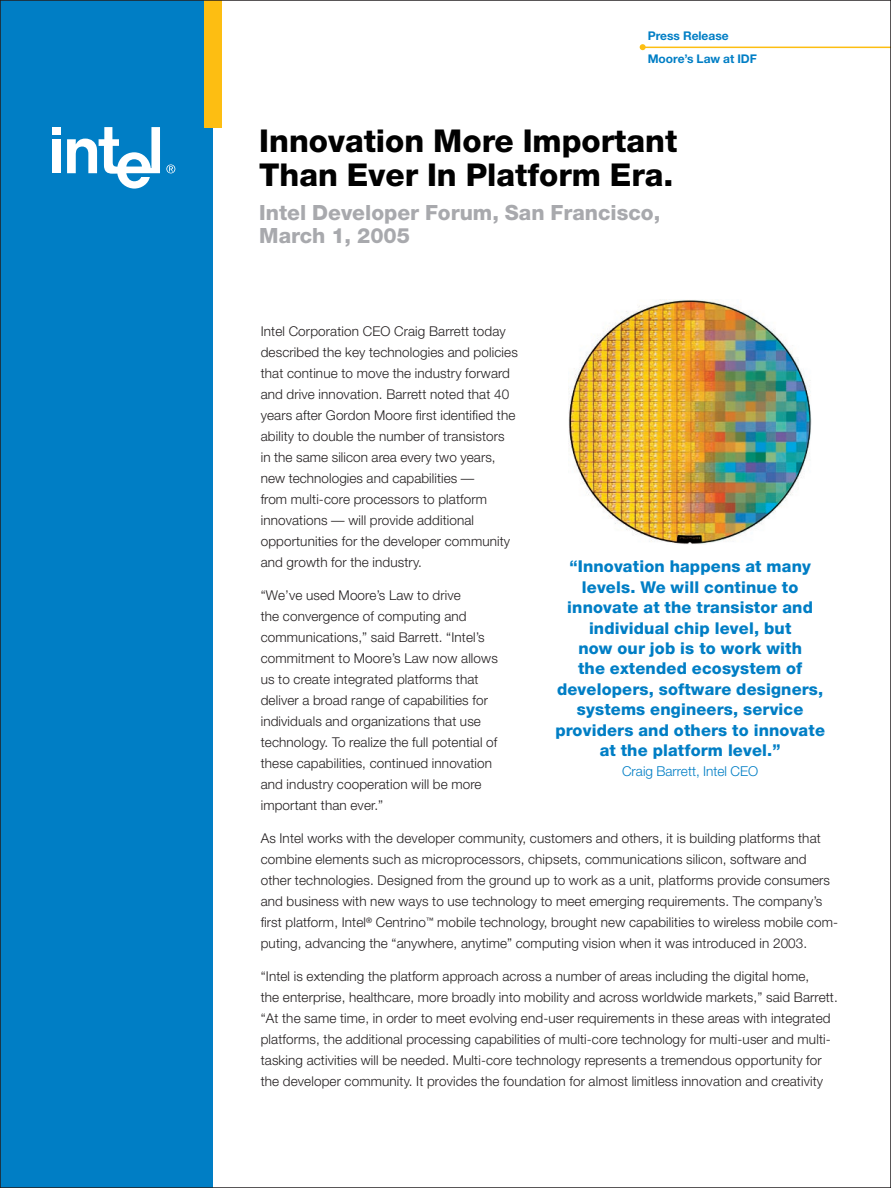
<style>
.page{position:relative;width:891px;height:1188px;background:#fff}
.page>*{position:absolute;margin:0;border:0;box-sizing:border-box;transform-origin:0 0}
.Head_1_Black{font:800 31.5px/34px "Helvetica Neue";color:#010101}
.Head_2_Gray_Centered_after_Head_1{font:800 21px/22.6px "Helvetica Neue";color:#a8a9ad}
.Body_Copy_9_14{font:800 16.35px/20.4px "Helvetica Neue";letter-spacing:.01em;color:#007ec5;text-align:center}
.Body_Copy_9_14-2{font:300 13.65px "Helvetica Neue";color:#007ec5}
.Body_Copy_9_14-3{font:300 13.5px/21px "Helvetica Neue";letter-spacing:.01em;color:#231f20}
.Identifier{font:700 12px "Helvetica Neue";color:#007ec5}
</style>
<div class="page">
<hr style="left:642px;top:47px;width:249px;height:1px;background:#fdbe12">
<svg style="left:640px;top:44px;width:6px;height:6px"></svg>
<div style="left:0;top:0;width:213px;height:1188px;background:#007ec5"></div>
<div style="left:204px;top:0;width:17px;height:128px;background:#fdbe12"></div>
<div style="left:52px;top:127px;width:9px;height:8px;background:#fff"></div>
<div style="left:52px;top:139px;width:9px;height:34px;background:#fff"></div>
<svg style="left:67px;top:127px;width:93px;height:62px"></svg>
<svg style="left:166px;top:164px;width:9px;height:9px"></svg>
<img style="left:568px;top:300px;width:243px;height:244px">
<p class="Identifier" style="left:648px;top:28px;width:82px">Press Release</p>
<p class="Identifier" style="left:648px;top:51px;width:111px">Moore’s Law at IDF</p>
<p class="Head_1_Black" style="left:259px;top:123px;width:420px">Innovation More Important<br>Than Ever In Platform Era.</p>
<p class="Head_2_Gray_Centered_after_Head_1" style="left:259px;top:202px;width:403px">Intel Developer Forum, San Francisco,<br>March 1, 2005</p>
<p class="Body_Copy_9_14-3" style="left:261px;top:321px;width:259px">Intel Corporation CEO Craig Barrett today described the key technologies and policies that continue to move the industry forward and drive innovation. Barrett noted that 40 years after Gordon Moore first identified the ability to double the number of transistors in the same silicon area every two years, new technologies and capabilities —<br>from multi-core processors to platform innovations — will provide additional opportunities for the developer community and growth for the industry.</p>
<p class="Body_Copy_9_14-3" style="left:261px;top:585px;width:239px">“We’ve used Moore’s Law to drive<br>the convergence of computing and communications,” said Barrett. “Intel’s commitment to Moore’s Law now allows us to create integrated platforms that deliver a broad range of capabilities for individuals and organizations that use technology. To realize the full potential of these capabilities, continued innovation and industry cooperation will be more important than ever.”</p>
<p class="Body_Copy_9_14-3" style="left:261px;top:828px;width:579px">As Intel works with the developer community, customers and others, it is building platforms that combine elements such as microprocessors, chipsets, communications silicon, software and other technologies. Designed from the ground up to work as a unit, platforms provide consumers and business with new ways to use technology to meet emerging requirements. The company’s first platform, Intel<sup>®</sup> Centrino<sup>™</sup> mobile technology, brought new capabilities to wireless mobile com&shy;puting, advancing the “anywhere, anytime” computing vision when it was introduced in 2003.</p>
<p class="Body_Copy_9_14-3" style="left:261px;top:966px;width:579px">“Intel is extending the platform approach across a number of areas including the digital home,<br>the enterprise, healthcare, more broadly into mobility and across worldwide markets,” said Barrett. “At the same time, in order to meet evolving end-user requirements in these areas with integrated platforms, the additional processing capabilities of multi-core technology for multi-user and multi&shy;tasking activities will be needed. Multi-core technology represents a tremendous opportunity for the developer community. It provides the foundation for almost limitless innovation and creativity</p>
<p class="Body_Copy_9_14" style="left:555px;top:556px;width:271px">“Innovation happens at many levels. We will continue to innovate at the transistor and individual chip level, but<br>now our job is to work with<br>the extended ecosystem of developers, software designers, systems engineers, service providers and others to innovate at the platform level.”</p>
<p class="Body_Copy_9_14-2" style="left:622px;top:763px;width:138px">Craig Barrett, Intel CEO</p>
</div>
